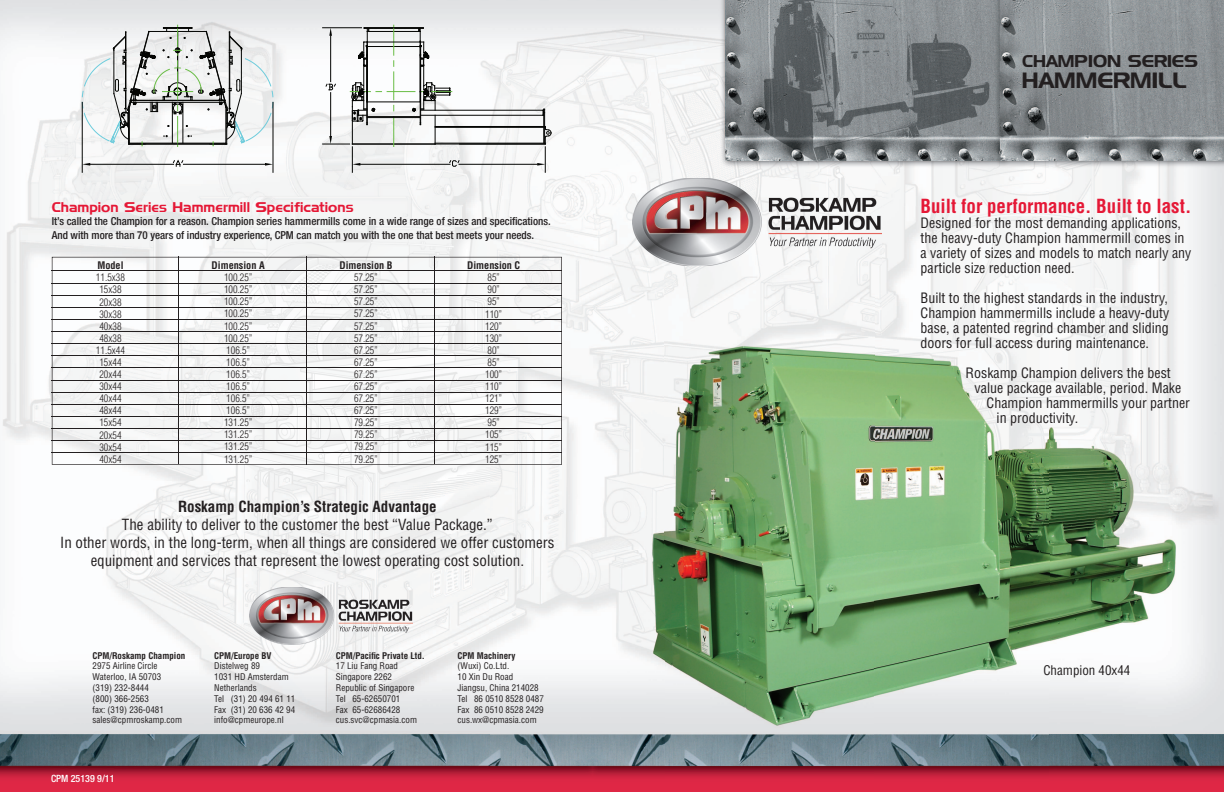
<style>
.page{position:relative;width:1224px;height:792px;background:#fff}
.page>*{position:absolute;margin:0;border:0;box-sizing:border-box;transform-origin:0 0}
.t1{font:22px "Denmark";color:#231f20}
.t2{font:700 condensed 19px "Helvetica";color:#e51836}
.t3{font:17px "Denmark";color:#231f20}
.t4{font:condensed 15px/18px "Helvetica";color:#231f20;text-align:center}
.t5{font:700 condensed 15px "Helvetica";color:#231f20}
.t6{font:condensed 14px/15px "Helvetica";color:#231f20}
.t7{font:14px "Denmark";color:#e51836}
.t8{font:condensed 13px "Helvetica";color:#231f20}
.t9{font:500 condensed 11px/14.4px "Helvetica Neue";color:#231f20}
.t10{font:300 condensed 10.2px/12.1px "Helvetica";color:#231f20}
.t11{font:700 condensed 10.2px "Helvetica";color:#231f20}
.t12{font:500 condensed 10px "Helvetica Neue";color:#fff}
.t13{font:condensed 9px/10.8px "Helvetica";color:#231f20}
.t14{font:700 condensed 9px "Helvetica";color:#231f20}
</style>
<div class="page">
<img style="left:0;top:0;width:489px;height:792px">
<img style="left:489px;top:0;width:560px;height:206px">
<img style="left:1049px;top:0;width:175px;height:792px">
<img style="left:489px;top:206px;width:175px;height:586px">
<img style="left:875px;top:206px;width:174px;height:586px">
<img style="left:664px;top:266px;width:211px;height:526px">
<img style="left:633px;top:178px;width:248px;height:88px">
<img style="left:250px;top:587px;width:163px;height:58px">
<svg style="left:52px;top:257px;width:510px;height:208px;fill:#f5f5f5"></svg>
<hr style="left:52px;top:270px;width:510px;height:1px;background:#231f20">
<hr style="left:52px;top:283px;width:510px;height:1px;background:#231f20">
<hr style="left:52px;top:380px;width:510px;height:1px;background:#231f20">
<hr style="left:52px;top:331px;width:510px;height:1px;background:#231f20">
<hr style="left:52px;top:428px;width:510px;height:1px;background:#231f20">
<hr style="left:52px;top:307px;width:510px;height:1px;background:#231f20">
<hr style="left:52px;top:404px;width:510px;height:1px;background:#231f20">
<hr style="left:52px;top:355px;width:510px;height:1px;background:#231f20">
<hr style="left:52px;top:452px;width:510px;height:1px;background:#231f20">
<hr style="left:52px;top:295px;width:510px;height:1px;background:#231f20">
<hr style="left:52px;top:392px;width:510px;height:1px;background:#231f20">
<hr style="left:52px;top:343px;width:510px;height:1px;background:#231f20">
<hr style="left:52px;top:440px;width:510px;height:1px;background:#231f20">
<hr style="left:52px;top:319px;width:510px;height:1px;background:#231f20">
<hr style="left:52px;top:416px;width:510px;height:1px;background:#231f20">
<hr style="left:52px;top:367px;width:510px;height:1px;background:#231f20">
<hr style="left:179px;top:257px;width:1px;height:207px;background:#231f20">
<hr style="left:306px;top:257px;width:1px;height:208px;background:#231f20">
<hr style="left:434px;top:257px;width:1px;height:207px;background:#231f20">
<hr style="left:435px;top:143px;width:110px;height:1px;background:#040503">
<hr style="left:435px;top:126px;width:109px;height:1px;background:#040503">
<hr style="left:435px;top:127px;width:109px;height:1px;background:#040503">
<hr style="left:435px;top:144px;width:110px;height:1px;background:#040503">
<hr style="left:394px;top:25px;width:1px;height:30px;background:#69bd45">
<hr style="left:421px;top:110px;width:122px;height:1px;background:#040503">
<hr style="left:421px;top:115px;width:122px;height:1px;background:#040503">
<hr style="left:544px;top:113px;width:1px;height:30px;background:#040503">
<svg style="left:543px;top:109px;width:2px;height:7px"></svg>
<hr style="left:177px;top:25px;width:1px;height:30px;background:#69bd45">
<svg style="left:82px;top:28px;width:191px;height:118px"></svg>
<hr style="left:82px;top:102px;width:1px;height:70px;background:#040503">
<hr style="left:273px;top:102px;width:1px;height:70px;background:#040503">
<hr style="left:90px;top:164px;width:84px;height:1px;background:#040503">
<hr style="left:183px;top:164px;width:82px;height:1px;background:#040503">
<svg style="left:82px;top:163px;width:8px;height:3px"></svg>
<svg style="left:265px;top:163px;width:8px;height:3px"></svg>
<svg style="left:173px;top:160px;width:10px;height:7px"></svg>
<hr style="left:459px;top:164px;width:78px;height:1px;background:#040503">
<svg style="left:537px;top:126px;width:15px;height:46px"></svg>
<svg style="left:323px;top:28px;width:137px;height:144px"></svg>
<p class="t7" style="left:52px;top:198px;width:303px">Champion Series Hammermill Specifications</p>
<p class="t9" style="left:52px;top:214px;width:501px">It’s called the Champion for a reason. Champion series hammermills come in a wide range of sizes and specifications.<br>And with more than 70 years of industry experience, CPM can match you with the one that best meets your needs.</p>
<p class="t11" style="left:97px;top:259px;width:28px">Model</p>
<p class="t10" style="left:96px;top:272px;width:30px;text-align:center">11.5x38<br>15x38<br>20x38<br>30x38<br>40x38<br>48x38<br>11.5x44<br>15x44<br>20x44<br>30x44<br>40x44<br>48x44<br>15x54<br>20x54<br>30x54<br>40x54</p>
<p class="t11" style="left:212px;top:259px;width:55px">Dimension A</p>
<p class="t10" style="left:224px;top:271px;width:30px">100.25”<br>100.25”<br>100.25”<br>100.25”<br>100.25”<br>100.25”<br>106.5”<br>106.5”<br>106.5”<br>106.5”<br>106.5”<br>106.5”<br>131.25”<br>131.25”<br>131.25”<br>131.25”</p>
<p class="t11" style="left:339px;top:259px;width:55px">Dimension B</p>
<p class="t10" style="left:354px;top:271px;width:25px;text-align:justify">57.25” 57.25” 57.25” 57.25” 57.25” 57.25” 67.25” 67.25” 67.25” 67.25” 67.25” 67.25” 79.25” 79.25” 79.25” 79.25”</p>
<p class="t11" style="left:467px;top:259px;width:55px">Dimension C</p>
<p class="t10" style="left:485px;top:271px;width:19px">85”<br>90”<br>95”<br>110”<br>120”<br>130”<br>80”<br>85”<br>100”<br>110”<br>121”<br>129”<br>95”<br>105”<br>115”<br>125”</p>
<p class="t5" style="left:178px;top:498px;width:260px">Roskamp Champion’s Strategic Advantage</p>
<p class="t4" style="left:60px;top:515px;width:496px">The ability to deliver to the customer the best “Value Package.”<br>In other words, in the long-term, when all things are considered we offer customers equipment and services that represent the lowest operating cost solution.</p>
<p class="t14" style="left:93px;top:650px;width:94px">CPM/Roskamp Champion</p>
<p class="t13" style="left:93px;top:660px;width:91px">2975 Airline Circle<br>Waterloo, IA 50703 (319) 232-8444<br>(800) 366-2563<br>fax: (319) 236-0481 sales@cpmroskamp.com</p>
<p class="t12" style="left:51px;top:772px;width:65px">CPM 25139 9/11</p>
<p class="t14" style="left:214px;top:650px;width:59px">CPM/Europe BV</p>
<p class="t13" style="left:214px;top:660px;width:83px">Distelweg 89<br>1031 HD Amsterdam<br>Netherlands<br>Tel (31) 20 494 61 11<br>Fax (31) 20 636 42 94 info@cpmeurope.nl</p>
<p class="t14" style="left:336px;top:650px;width:91px">CPM/Pacific Private Ltd.</p>
<p class="t13" style="left:336px;top:660px;width:83px">17 Liu Fang Road<br>Singapore 2262<br>Republic of Singapore<br>Tel 65-62650701<br>Fax 65-62686428 cus.svc@cpmasia.com</p>
<p class="t14" style="left:458px;top:650px;width:59px">CPM Machinery</p>
<p class="t13" style="left:458px;top:660px;width:88px">(Wuxi) Co.Ltd.<br>10 Xin Du Road<br>Jiangsu, China 214028<br>Tel 86 0510 8528 0487<br>Fax 86 0510 8528 2429 cus.wx@cpmasia.com</p>
<p class="t3" style="left:1022px;top:51px;width:178px">CHAMPION SERIES</p>
<h1 class="t1" style="left:1022px;top:67px;width:167px">HAMMERMILL</h1>
<h2 class="t2" style="left:921px;top:194px;width:272px">Built for performance. Built to last.</h2>
<p class="t6" style="left:921px;top:215px;width:272px">Designed for the most demanding applications, the heavy-duty Champion hammermill comes in a variety of sizes and models to match nearly any particle size reduction need.</p>
<p class="t6" style="left:921px;top:290px;width:250px;text-align:justify">Built to the highest standards in the industry, Champion hammermills include a heavy-duty base, a patented regrind chamber and sliding doors for full access during maintenance.</p>
<p class="t6" style="left:966px;top:365px;width:207px">Roskamp Champion delivers the best</p>
<p class="t6" style="left:975px;top:380px;width:208px">value package available, period. Make</p>
<p class="t6" style="left:987px;top:395px;width:205px">Champion hammermills your partner</p>
<p class="t6" style="left:997px;top:410px;width:83px">in productivity.</p>
<p class="t8" style="left:1043px;top:662px;width:89px">Champion 40x44</p>
</div>
